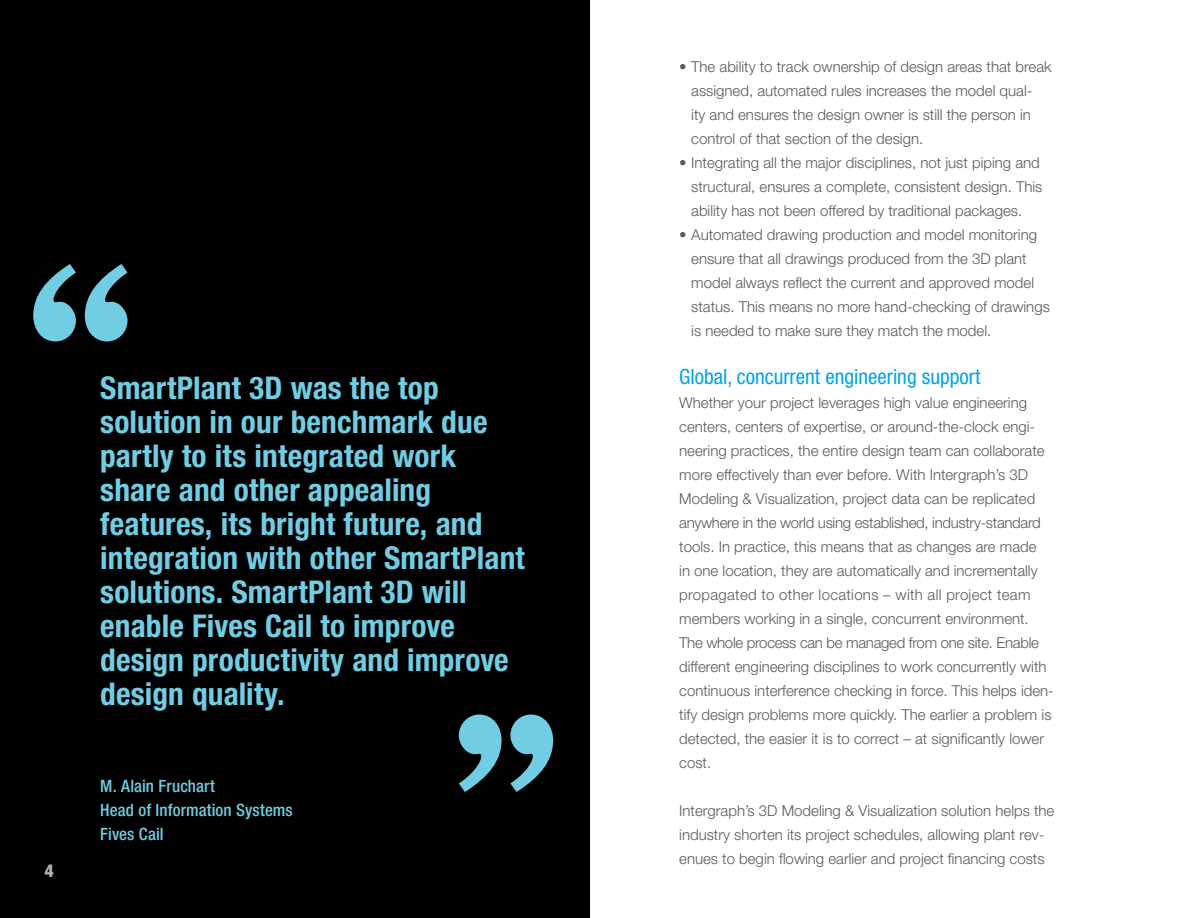
<style>
.page{position:relative;width:1188px;height:918px;background:#fff}
.page>*{position:absolute;margin:0;border:0;box-sizing:border-box;transform-origin:0 0}
.t1{font:700 215.85px "New Century Schlbk LT Std";color:#70cde3}
.t2{font:700 condensed 31.35px/34px "Helvetica Neue LT Std";letter-spacing:.005em;color:#70cde3}
.t3{font:condensed 21px "Helvetica Neue LT Std";color:#00a4e4}
.t4{font:800 condensed 18px "Helvetica Neue LT Std";color:#aeb0b2}
.t5{font:500 condensed 16.95px/24px "Helvetica Neue LT Std";letter-spacing:.005em;color:#70cde3}
.t6{font:300 15px/24px "Helvetica Neue LT Std";color:#58595b}
</style>
<div class="page">
<div style="left:0;top:0;width:590px;height:918px;background:#000"></div>
<h1 class="t1" style="left:28px;top:210px;width:105px">“</h1>
<p class="t2" style="left:100px;top:371px;width:426px">SmartPlant 3D was the top solution in our benchmark due partly to its integrated work share and other appealing features, its bright future, and integration with other SmartPlant solutions. SmartPlant 3D will enable Fives Cail to improve design productivity and improve design quality.</p>
<p class="t4" style="left:44px;top:859px;width:11px">4</p>
<p class="t5" style="left:100px;top:774px;width:194px">M. Alain Fruchart<br>Head of Information Systems<br>Fives Cail</p>
<h1 class="t1" style="left:558px;top:846px;width:105px;rotate:-180deg">“</h1>
<p class="t6" style="left:691px;top:54px;width:362px;text-indent:-12px">• The ability to track ownership of design areas that break assigned, automated rules increases the model qual-<br>ity and ensures the design owner is still the person in control of that section of the design.</p>
<p class="t6" style="left:691px;top:150px;width:353px;text-indent:-12px">• Integrating all the major disciplines, not just piping and structural, ensures a complete, consistent design. This ability has not been offered by traditional packages.</p>
<p class="t6" style="left:691px;top:222px;width:360px;text-indent:-12px">• Automated drawing production and model monitoring ensure that all drawings produced from the 3D plant model always reflect the current and approved model status. This means no more hand-checking of drawings is needed to make sure they match the model.</p>
<h3 class="t3" style="left:679px;top:364px;width:303px">Global, concurrent engineering support</h3>
<p class="t6" style="left:679px;top:390px;width:376px">Whether your project leverages high value engineering centers, centers of expertise, or around-the-clock engi&shy;neering practices, the entire design team can collaborate more effectively than ever before. With Intergraph’s 3D Modeling &amp; Visualization, project data can be replicated anywhere in the world using established, industry-standard tools. In practice, this means that as changes are made<br>in one location, they are automatically and incrementally propagated to other locations – with all project team members working in a single, concurrent environment.<br>The whole process can be managed from one site. Enable different engineering disciplines to work concurrently with continuous interference checking in force. This helps iden&shy;tify design problems more quickly. The earlier a problem is detected, the easier it is to correct – at significantly lower cost.</p>
<p class="t6" style="left:679px;top:798px;width:377px">Intergraph’s 3D Modeling &amp; Visualization solution helps the industry shorten its project schedules, allowing plant rev&shy;enues to begin flowing earlier and project financing costs</p>
</div>
